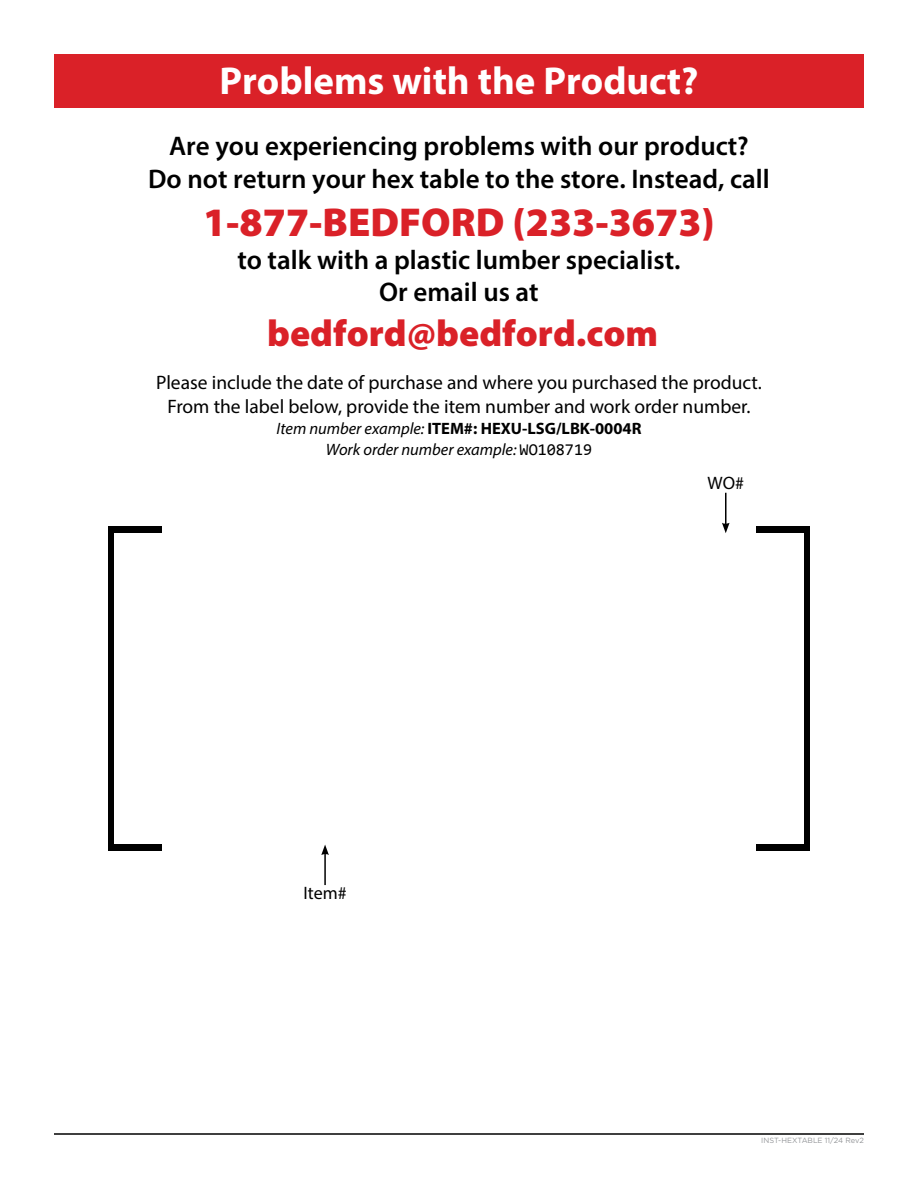
<style>
.page{position:relative;width:918px;height:1188px;background:#fff}
.page>*{position:absolute;margin:0;border:0;box-sizing:border-box;transform-origin:0 0}
.t1{font:900 40.5px "Myriad Pro";color:#da2128}
.t2{font:700 39px "Myriad Pro";color:#fff}
.t3{font:900 37.5px "Myriad Pro";color:#da2128}
.t4{font:600 27px/32.4px "Myriad Pro";color:#000;text-align:center}
.t5{font:19.5px/24px "Myriad Pro";color:#000;text-align:center}
.t6{font:18px "Myriad Pro";color:#000}
.t7{font:italic 16.5px/21px "Myriad Pro";color:#000;text-align:center}
.t8{font:7.5px "Gotham";color:#939598}
.s1{font-weight:700;font-style:normal}
.s2{font-family:"Consolas";font-style:normal}
</style>
<div class="page">
<div style="left:54px;top:54px;width:810px;height:54px;background:#da2128"></div>
<hr style="left:54px;top:1133px;width:810px;height:2px;background:#000">
<div style="left:108px;top:844px;width:54px;height:6px;background:#000"></div>
<div style="left:108px;top:526px;width:54px;height:7px;background:#000"></div>
<div style="left:108px;top:526px;width:5px;height:324px;background:#000"></div>
<div style="left:756px;top:844px;width:54px;height:6px;background:#000"></div>
<div style="left:756px;top:526px;width:54px;height:7px;background:#000"></div>
<div style="left:805px;top:526px;width:5px;height:324px;background:#000"></div>
<hr style="left:324px;top:853px;width:2px;height:32px;background:#000">
<svg style="left:321px;top:845px;width:8px;height:10px"></svg>
<hr style="left:725px;top:493px;width:2px;height:32px;background:#000">
<svg style="left:722px;top:523px;width:8px;height:10px"></svg>
<h2 class="t2" style="left:219px;top:55px;width:481px">Problems with the Product?</h2>
<p class="t4" style="left:148px;top:129px;width:623px">Are you experiencing problems with our product?<br>Do not return your hex table to the store. Instead, call</p>
<h1 class="t1" style="left:203px;top:196px;width:513px">1-877-BEDFORD (233-3673)</h1>
<p class="t4" style="left:237px;top:243px;width:445px">to talk with a plastic lumber specialist.<br>Or email us at</p>
<h3 class="t3" style="left:267px;top:308px;width:393px">bedford@bedford.com</h3>
<p class="t5" style="left:156px;top:370px;width:607px">Please include the date of purchase and where you purchased the product.<br>From the label below, provide the item number and work order number.</p>
<p class="t7" style="left:277px;top:418px;width:366px">Item number example: <span class="s1">ITEM#: HEXU-LSG/LBK-0004R<br></span>Work order number example: <span class="s2">WO108719</span></p>
<p class="t6" style="left:707px;top:472px;width:38px">WO#</p>
<p class="t6" style="left:303px;top:882px;width:45px">Item#</p>
<p class="t8" style="left:761px;top:1136px;width:104px">INST-HEXTABLE 11/24 Rev2</p>
</div>
